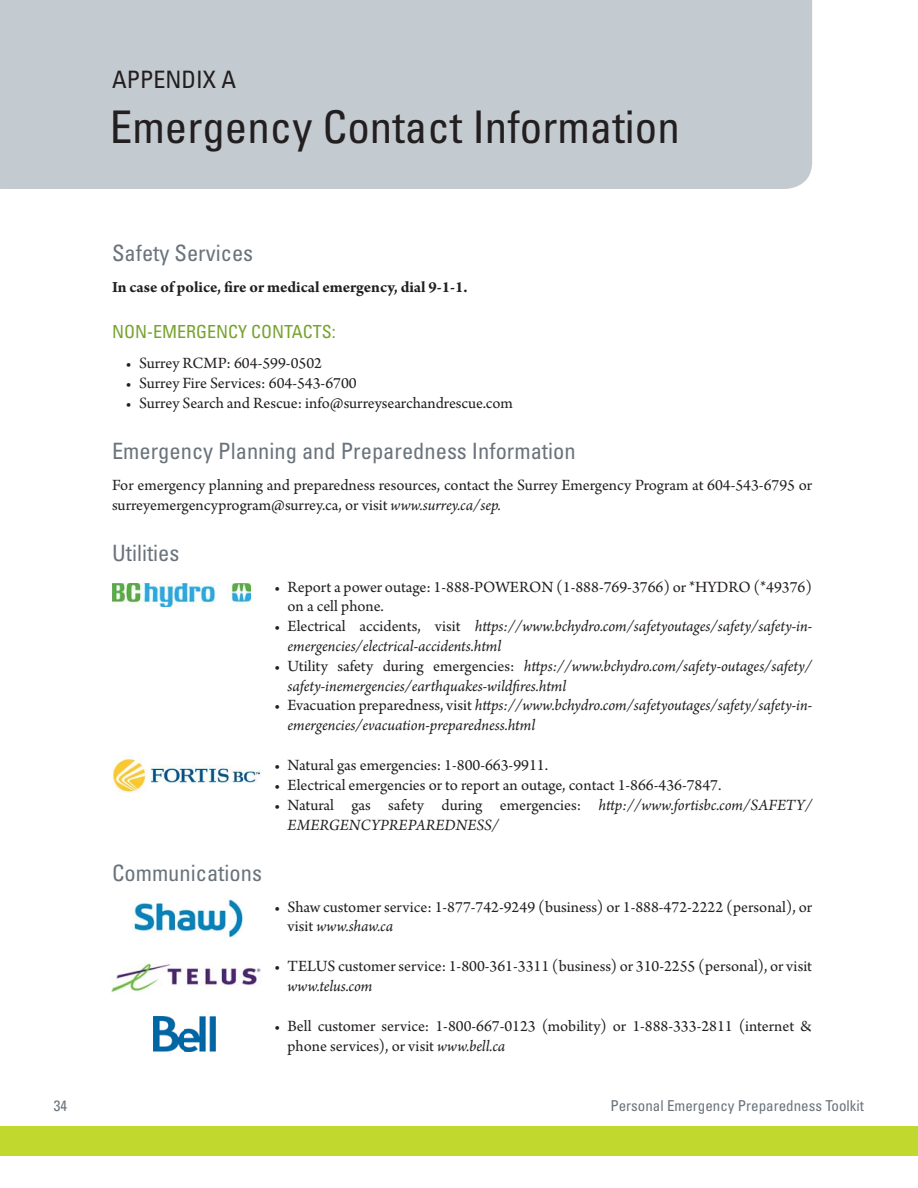
<style>
.page{position:relative;width:918px;height:1188px;background:#fff}
.page>*{position:absolute;margin:0;border:0;box-sizing:border-box;transform-origin:0 0}
.t1{font:condensed 45px "Univers";color:#231f20}
.t2{font:condensed 24px "Univers";color:#231f20}
.t3{font:condensed 22.5px "Univers";color:#6a737b}
.t4{font:condensed 18px "Univers";color:#78a22f}
.t5{font:16.5px/19.8px "Arno Pro";color:#231f20}
.t6{font:italic 16.5px/19.8px "Arno Pro";color:#231f20}
.t7{font:700 16.5px "Arno Pro";color:#231f20}
.t8{font:condensed 15px "Univers";color:#6a737b}
.s1{font-style:italic}
.s2{font-style:normal}
</style>
<div class="page">
<div style="left:0;top:0;width:812px;height:189px;background:#c4cbd0"></div>
<div style="left:0;top:1126px;width:918px;height:30px;background:#c1d82f"></div>
<img style="left:112px;top:583px;width:138px;height:24px">
<img style="left:112px;top:758px;width:149px;height:35px">
<img style="left:133px;top:899px;width:111px;height:40px">
<img style="left:111px;top:963px;width:150px;height:31px">
<img style="left:154px;top:1017px;width:61px;height:35px">
<h2 class="t2" style="left:112px;top:71px;width:126px">APPENDIX A</h2>
<h1 class="t1" style="left:110px;top:111px;width:571px">Emergency Contact Information</h1>
<h3 class="t3" style="left:112px;top:245px;width:143px">Safety Services</h3>
<p class="t7" style="left:112px;top:280px;width:357px">In case of police, fire or medical emergency, dial 9-1-1.</p>
<p class="t4" style="left:112px;top:325px;width:225px">NON-EMERGENCY CONTACTS:</p>
<p class="t5" style="left:126px;top:354px;width:198px">• Surrey RCMP: 604-599-0502</p>
<p class="t5" style="left:126px;top:374px;width:233px">• Surrey Fire Services: 604-543-6700</p>
<p class="t5" style="left:126px;top:394px;width:389px">• Surrey Search and Rescue: info@surreysearchandrescue.com</p>
<h3 class="t3" style="left:112px;top:443px;width:465px">Emergency Planning and Preparedness Information</h3>
<p class="t5" style="left:112px;top:476px;width:702px">For emergency planning and preparedness resources, contact the Surrey Emergency Program at 604-543-6795 or surreyemergencyprogram@surrey.ca, or visit <span class="s1">www.surrey.ca/sep.</span></p>
<h3 class="t3" style="left:112px;top:545px;width:69px">Utilities</h3>
<p class="t5" style="left:288px;top:578px;width:526px;text-indent:-14px">• Report a power outage: 1-888-POWERON (1-888-769-3766) or *HYDRO (*49376) on a cell phone.</p>
<p class="t6" style="left:288px;top:617px;width:526px;text-indent:-14px"><span class="s2">• Electrical accidents, visit</span> https://www.bchydro.com/safetyoutages/safety/safety-in&shy;emergencies/electrical-accidents.html</p>
<p class="t6" style="left:288px;top:657px;width:526px;text-indent:-14px"><span class="s2">• Utility safety during emergencies:</span> https://www.bchydro.com/safety-outages/safety/ safety-inemergencies/earthquakes-wildfires.html</p>
<p class="t6" style="left:288px;top:696px;width:526px;text-indent:-14px"><span class="s2">• Evacuation preparedness, visit</span> https://www.bchydro.com/safetyoutages/safety/safety-in&shy;emergencies/evacuation-preparedness.html</p>
<p class="t5" style="left:274px;top:756px;width:276px">• Natural gas emergencies: 1-800-663-9911.</p>
<p class="t5" style="left:274px;top:776px;width:449px">• Electrical emergencies or to report an outage, contact 1-866-436-7847.</p>
<p class="t6" style="left:288px;top:796px;width:526px;text-indent:-14px"><span class="s2">• Natural gas safety during emergencies:</span> http://www.fortisbc.com/SAFETY/<br>EMERGENCYPREPAREDNESS/</p>
<h3 class="t3" style="left:112px;top:865px;width:151px">Communications</h3>
<p class="t5" style="left:288px;top:898px;width:526px;text-indent:-14px">• Shaw customer service: 1-877-742-9249 (business) or 1-888-472-2222 (personal), or visit <span class="s1">www.shaw.ca</span></p>
<p class="t5" style="left:274px;top:957px;width:540px">• TELUS customer service: 1-800-361-3311 (business) or 310-2255 (personal), or visit</p>
<p class="t6" style="left:288px;top:977px;width:86px">www.telus.com</p>
<p class="t5" style="left:288px;top:1017px;width:526px;text-indent:-14px">• Bell customer service: 1-800-667-0123 (mobility) or 1-888-333-2811 (internet &amp; phone services), or visit <span class="s1">www.bell.ca</span></p>
<p class="t8" style="left:54px;top:1100px;width:15px">34</p>
<p class="t8" style="left:610px;top:1100px;width:255px">Personal Emergency Preparedness Toolkit</p>
</div>
